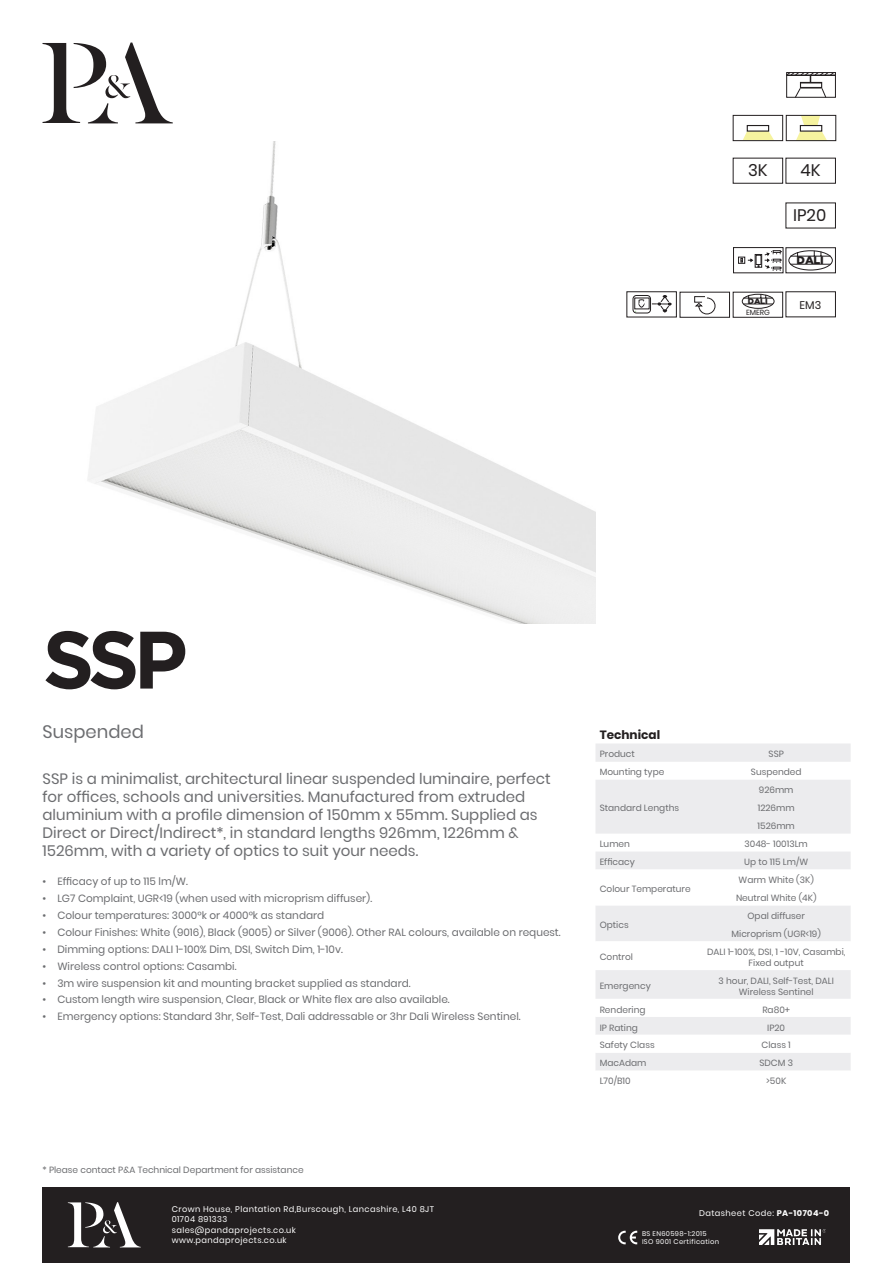
<style>
.page{position:relative;width:893px;height:1263px;background:#fff}
.page>*{position:absolute;margin:0;border:0;box-sizing:border-box;transform-origin:0 0}
.t1{font:700 81.15px "Gotham";color:#231f20}
.t2{font:18px "Poppins";color:#6c6d70}
.t3{font:16.65px "Poppins";color:#231f20}
.t4{font:15px/18px "Poppins";color:#6c6d70}
.t5{font:700 12px "Poppins";color:#231f20}
.t6{font:900 11.1px "Gotham";color:#231f20}
.t7{font:11.1px "Poppins";color:#231f20}
.t8{font:10.5px "Poppins";color:#6c6d70}
.t9{font:9px/18px "Poppins";color:#6c6d70;text-align:center}
.t10{font:8.25px/10.5px "Poppins";letter-spacing:.05em;color:#fff}
.t11{font:900 8.1px "Gotham";color:#231f20}
.t12{font:7.35px "Poppins";color:#231f20}
.t13{font:6.75px/8.1px "Poppins";letter-spacing:.05em;color:#fff}
.s1{font-weight:700}
</style>
<div class="page">
<img style="left:88px;top:141px;width:507px;height:483px">
<div style="left:43px;top:1187px;width:807px;height:76px;background:#231f20"></div>
<svg style="left:618px;top:1231px;width:19px;height:13px"></svg>
<svg style="left:43px;top:43px;width:130px;height:80px"></svg>
<svg style="left:68px;top:1202px;width:73px;height:45px"></svg>
<div style="left:596px;top:744px;width:255px;height:18px;background:#ececee"></div>
<svg style="left:596px;top:780px;width:255px;height:89px;fill:#ececee"></svg>
<svg style="left:596px;top:906px;width:255px;height:164px;fill:#ececee"></svg>
<img style="left:760px;top:1229px;width:65px;height:15px">
<div style="left:733px;top:247px;width:50px;height:26px;border:1px solid #231f20"></div>
<div style="left:738px;top:257px;width:7px;height:7px;border:1px solid #231f20"></div>
<svg style="left:740px;top:247px;width:96px;height:27px"></svg>
<div style="left:733px;top:158px;width:50px;height:26px;border:1px solid #231f20"></div>
<div style="left:785px;top:158px;width:51px;height:26px;border:1px solid #231f20"></div>
<div style="left:785px;top:291px;width:51px;height:26px;border:1px solid #231f20"></div>
<div style="left:626px;top:291px;width:51px;height:26px;border:1px solid #231f20"></div>
<div style="left:633px;top:295px;width:18px;height:18px;border:1px solid #231f20;border-radius:3px"></div>
<div style="left:634px;top:298px;width:15px;height:11px;border:1px solid #231f20"></div>
<svg style="left:635px;top:295px;width:37px;height:18px"></svg>
<svg style="left:679px;top:291px;width:104px;height:27px"></svg>
<div style="left:786px;top:72px;width:50px;height:26px;border:1px solid #231f20"></div>
<hr style="left:786px;top:74px;width:50px;height:2px;background:#231f20">
<svg style="left:786px;top:72px;width:48px;height:26px"></svg>
<svg style="left:801px;top:117px;width:19px;height:8px"></svg>
<svg style="left:796px;top:131px;width:30px;height:8px"></svg>
<div style="left:786px;top:115px;width:50px;height:26px;border:1px solid #231f20"></div>
<div style="left:800px;top:125px;width:22px;height:7px;border:1px solid #231f20"></div>
<svg style="left:743px;top:131px;width:30px;height:8px"></svg>
<div style="left:733px;top:115px;width:50px;height:26px;border:1px solid #231f20"></div>
<div style="left:747px;top:125px;width:22px;height:7px;border:1px solid #231f20"></div>
<h3 class="t3" style="left:748px;top:161px;width:21px">3K</h3>
<h3 class="t3" style="left:801px;top:160px;width:22px">4K</h3>
<h3 class="t3" style="left:793px;top:205px;width:35px">IP20</h3>
<p class="t11" style="left:748px;top:296px;width:21px">DALI</p>
<p class="t12" style="left:746px;top:308px;width:25px">EMERG</p>
<p class="t6" style="left:797px;top:253px;width:29px">DALI</p>
<p class="t7" style="left:800px;top:299px;width:23px">EM3</p>
<h1 class="t1" style="left:43px;top:606px;width:147px">SSP</h1>
<h2 class="t2" style="left:43px;top:722px;width:103px">Suspended</h2>
<p class="t4" style="left:43px;top:770px;width:510px">SSP is a minimalist, architectural linear suspended luminaire, perfect for offices, schools and universities. Manufactured from extruded aluminium with a profile dimension of 150mm x 55mm. Supplied as Direct or Direct/Indirect*, in standard lengths 926mm, 1226mm &amp; 1526mm, with a variety of optics to suit your needs.</p>
<p class="t8" style="left:43px;top:876px;width:147px">• Efficacy of up to 115 lm/W.</p>
<p class="t8" style="left:43px;top:892px;width:331px">• LG7 Complaint, UGR&lt;19 (when used with microprism diffuser).</p>
<p class="t8" style="left:43px;top:909px;width:283px">• Colour temperatures: 3000°k or 4000°k as standard</p>
<p class="t8" style="left:43px;top:926px;width:520px">• Colour Finishes: White (9016), Black (9005) or Silver (9006). Other RAL colours, available on request.</p>
<p class="t8" style="left:43px;top:943px;width:302px">• Dimming options: DALI 1-100% Dim, DSI, Switch Dim, 1-10v.</p>
<p class="t8" style="left:43px;top:960px;width:195px">• Wireless control options: Casambi.</p>
<p class="t8" style="left:43px;top:977px;width:370px">• 3m wire suspension kit and mounting bracket supplied as standard.</p>
<p class="t8" style="left:43px;top:994px;width:409px">• Custom length wire suspension, Clear, Black or White flex are also available.</p>
<p class="t8" style="left:43px;top:1010px;width:480px">• Emergency options: Standard 3hr, Self-Test, Dali addressable or 3hr Dali Wireless Sentinel.</p>
<p class="t9" style="left:43px;top:1161px;width:263px">* Please contact P&amp;A Technical Department for assistance</p>
<p class="t10" style="left:172px;top:1204px;width:264px">Crown House, Plantation Rd,Burscough, Lancashire, L40 8JT<br>01704 891333<br>sales@pandaprojects.co.uk<br>www.pandaprojects.co.uk</p>
<p class="t5" style="left:600px;top:728px;width:62px">Technical</p>
<p class="t9" style="left:600px;top:745px;width:37px">Product</p>
<p class="t9" style="left:768px;top:745px;width:17px">SSP</p>
<p class="t9" style="left:600px;top:763px;width:66px">Mounting type</p>
<p class="t9" style="left:751px;top:763px;width:52px">Suspended</p>
<p class="t9" style="left:600px;top:799px;width:81px">Standard Lengths</p>
<p class="t9" style="left:757px;top:781px;width:39px;text-align:left">926mm<br>1226mm<br>1526mm</p>
<p class="t9" style="left:600px;top:835px;width:32px">Lumen</p>
<p class="t9" style="left:744px;top:835px;width:65px">3048- 10013Lm</p>
<p class="t9" style="left:600px;top:853px;width:37px">Efficacy</p>
<p class="t9" style="left:744px;top:853px;width:65px">Up to 115 Lm/W</p>
<p class="t9" style="left:600px;top:880px;width:92px">Colour Temperature</p>
<p class="t9" style="left:736px;top:871px;width:82px;text-align:left">Warm White (3K)<br>Neutral White (4K)</p>
<p class="t9" style="left:600px;top:916px;width:30px">Optics</p>
<p class="t9" style="left:731px;top:907px;width:91px">Opal diffuser<br>Microprism (UGR&lt;19)</p>
<p class="t9" style="left:600px;top:948px;width:35px">Control</p>
<p class="t9" style="left:707px;top:946px;width:140px;line-height:10.8px">DALI 1-100%, DSI, 1 -10V, Casambi,<br>Fixed output</p>
<p class="t9" style="left:600px;top:977px;width:53px">Emergency</p>
<p class="t9" style="left:719px;top:975px;width:117px;line-height:10.8px">3 hour, DALI, Self-Test, DALI<br>Wireless Sentinel</p>
<p class="t9" style="left:600px;top:1000px;width:47px">Rendering</p>
<p class="t9" style="left:762px;top:1000px;width:29px">Ra80+</p>
<p class="t9" style="left:600px;top:1018px;width:40px">IP Rating</p>
<p class="t9" style="left:767px;top:1018px;width:19px">IP20</p>
<p class="t9" style="left:600px;top:1036px;width:56px">Safety Class</p>
<p class="t9" style="left:762px;top:1036px;width:31px">Class 1</p>
<p class="t9" style="left:600px;top:1054px;width:48px">MacAdam</p>
<p class="t9" style="left:759px;top:1054px;width:35px">SDCM 3</p>
<p class="t9" style="left:600px;top:1072px;width:32px">L70/B10</p>
<p class="t9" style="left:766px;top:1072px;width:22px">&gt;50K</p>
<p class="t10" style="left:699px;top:1207px;width:132px">Datasheet Code: <span class="s1">PA-10704-0</span></p>
<p class="t13" style="left:642px;top:1230px;width:79px">BS EN60598-1:2015<br>ISO 9001 Certification</p>
</div>
